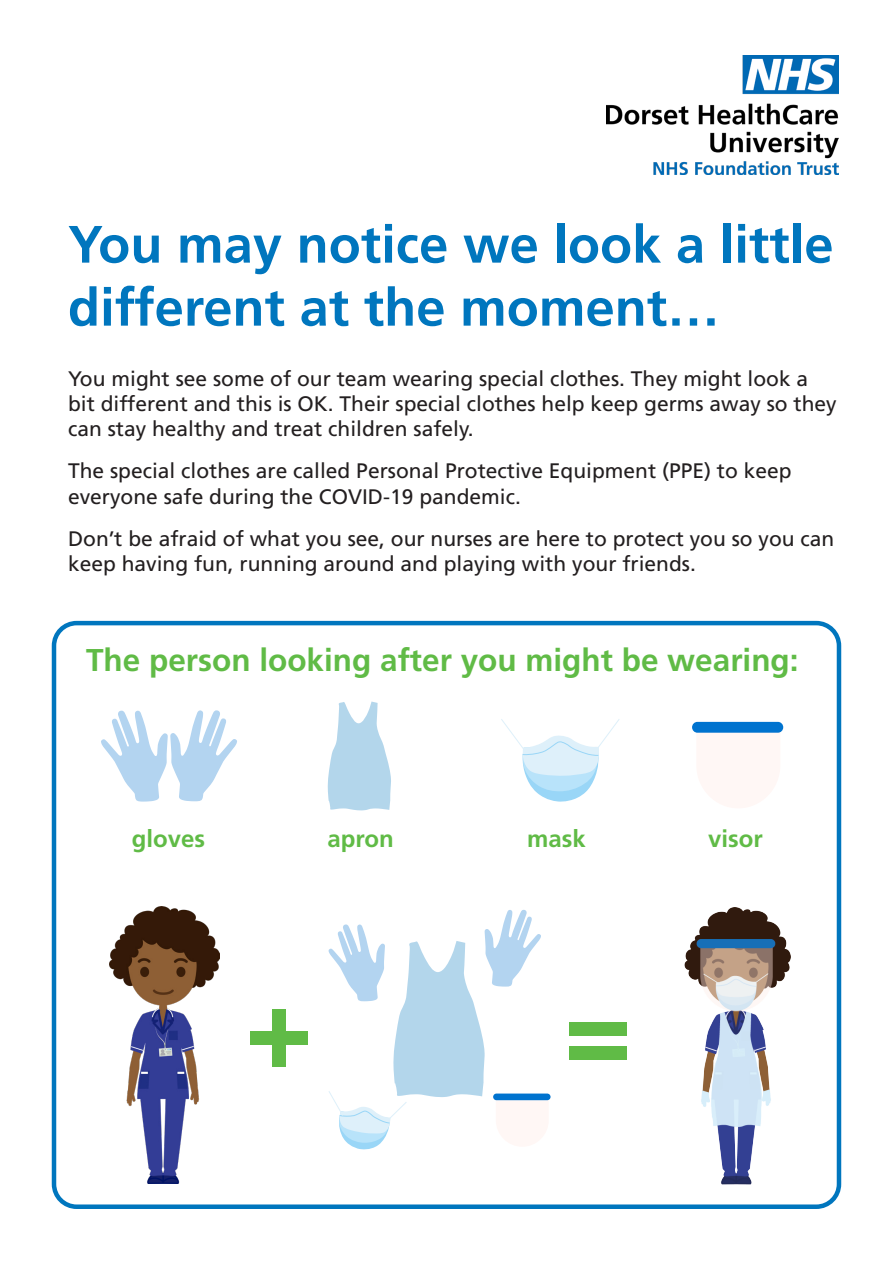
<style>
.page{position:relative;width:893px;height:1263px;background:#fff}
.page>*{position:absolute;margin:0;border:0;box-sizing:border-box;transform-origin:0 0}
.t1{font:700 52.5px/63px "Frutiger LT Std";color:#0076be}
.t2{font:700 31.5px "Frutiger LT Std";color:#60bb46}
.t3{font:700 24px "Frutiger LT Std";color:#60bb46}
.t4{font:21px/25.2px "Frutiger LT Std";color:#231f20}
</style>
<div class="page">
<div style="left:52px;top:621px;width:789px;height:588px;border:4px solid #0076be;border-radius:23px"></div>
<img style="left:685px;top:907px;width:106px;height:278px">
<img style="left:606px;top:55px;width:233px;height:120px">
<svg style="left:101px;top:710px;width:136px;height:91px"></svg>
<svg style="left:328px;top:701px;width:63px;height:109px"></svg>
<svg style="left:501px;top:719px;width:119px;height:83px"></svg>
<div style="left:692px;top:722px;width:91px;height:11px;background:#0073cf;border-radius:5px"></div>
<img style="left:110px;top:907px;width:109px;height:276px">
<div style="left:272px;top:1009px;width:14px;height:58px;background:#60bb46"></div>
<div style="left:250px;top:1031px;width:57px;height:14px;background:#60bb46"></div>
<div style="left:569px;top:1022px;width:57px;height:14px;background:#60bb46"></div>
<div style="left:569px;top:1046px;width:57px;height:14px;background:#60bb46"></div>
<svg style="left:328px;top:910px;width:221px;height:240px"></svg>
<p class="t1" style="left:68px;top:213px;width:767px">You may notice we look a little different at the moment…</p>
<p class="t4" style="left:68px;top:366px;width:770px">You might see some of our team wearing special clothes. They might look a bit different and this is OK. Their special clothes help keep germs away so they can stay healthy and treat children safely.</p>
<p class="t4" style="left:68px;top:458px;width:725px">The special clothes are called Personal Protective Equipment (PPE) to keep everyone safe during the COVID-19 pandemic.</p>
<p class="t4" style="left:68px;top:526px;width:768px">Don’t be afraid of what you see, our nurses are here to protect you so you can keep having fun, running around and playing with your friends.</p>
<p class="t2" style="left:86px;top:642px;width:714px">The person looking after you might be wearing:</p>
<p class="t3" style="left:132px;top:824px;width:75px">gloves</p>
<p class="t3" style="left:327px;top:824px;width:68px">apron</p>
<p class="t3" style="left:527px;top:824px;width:60px">mask</p>
<p class="t3" style="left:708px;top:824px;width:56px">visor</p>
</div>
